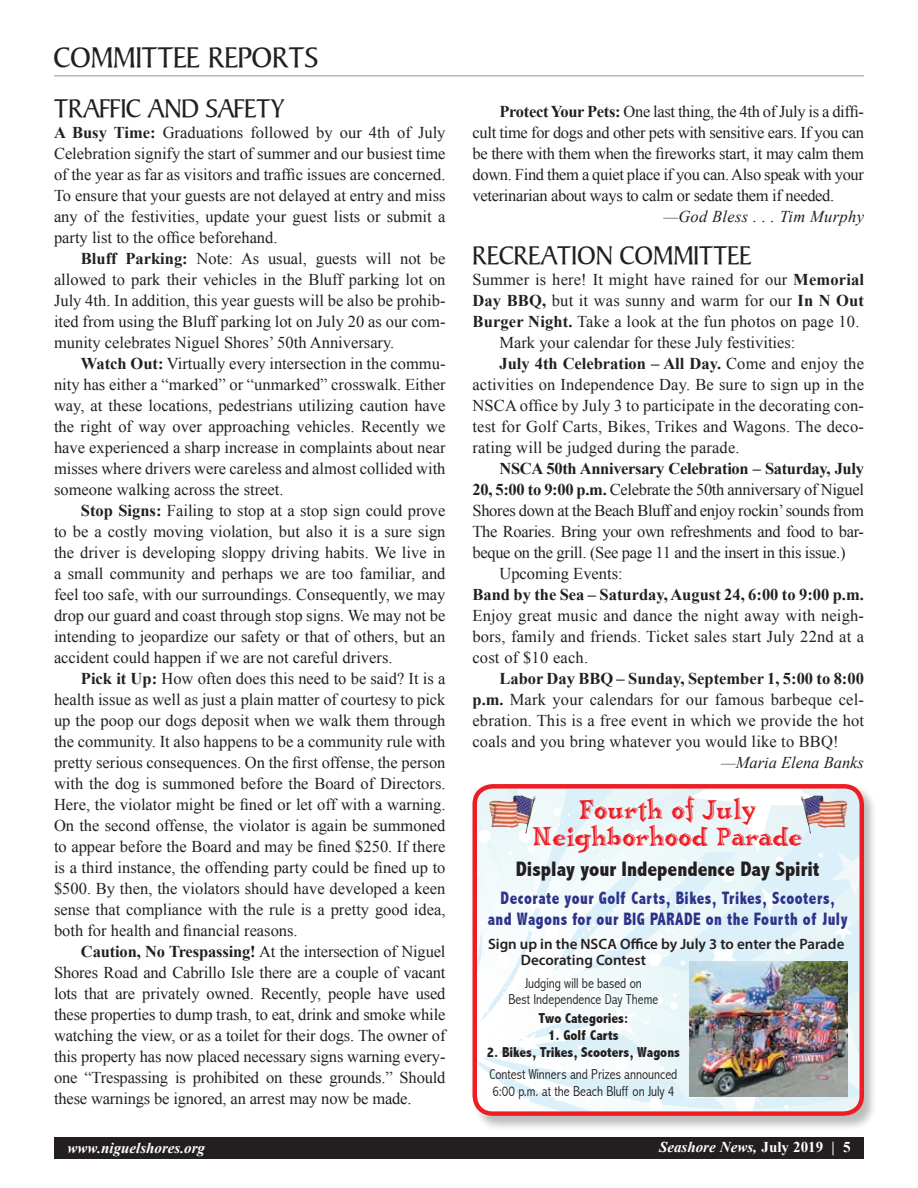
<style>
.page{position:relative;width:918px;height:1188px;background:#fff}
.page>*{position:absolute;margin:0;border:0;box-sizing:border-box;transform-origin:0 0}
.t1{font:30px "Persuasion S Si";color:#231f20}
.t2{font:27px "Persuasion S Si";color:#231f20}
.t3{font:27px/27px "Brainhead";color:#ee1d23;text-align:center;scale:.84 1}
.t4{font:800 condensed 21px "Abadi";color:#231f20}
.t5{font:800 condensed 18px/21px "Abadi";letter-spacing:.03em;color:#2d328a;text-align:center;scale:.9 1}
.t6{font:16.5px/21px "Times New Roman";color:#231f20;text-align:justify}
.t7{font:16.5px "Times New Roman";letter-spacing:-.02em;color:#231f20}
.t8{font:700 16.5px "Times New Roman";color:#231f20}
.t9{font:700 16.5px "Times New Roman";letter-spacing:-.02em;color:#231f20}
.t10{font:italic 16.5px "Times New Roman";letter-spacing:.02em;color:#231f20}
.t11{font:italic 16.5px "Times New Roman";color:#231f20}
.t12{font:600 15px/16.5px "Myriad Pro";color:#231f20}
.t13{font:italic 700 15px "Times New Roman";color:#fff}
.t14{font:300 condensed 14.4px/16.5px "Abadi";color:#231f20;text-align:center}
.t15{font:800 condensed 14.4px "Abadi";color:#231f20}
.s1{font-weight:700}
.s2{font-weight:400}
.s3{font-style:normal}
</style>
<div class="page">
<div style="left:54px;top:1137px;width:810px;height:21px;background:#231f20"></div>
<hr style="left:54px;top:75px;width:810px;height:1px;background:#939598">
<div style="left:472px;top:784px;width:405px;height:347px;background:#231f20;opacity:.3"></div>
<svg style="left:472px;top:784px;width:390px;height:332px"></svg>
<div style="left:472px;top:784px;width:392px;height:332px;border:4px solid #ee1d23;border-radius:18px"></div>
<img style="left:801px;top:796px;width:46px;height:37px">
<img style="left:489px;top:796px;width:47px;height:37px">
<img style="left:690px;top:962px;width:158px;height:135px">
<h1 class="t1" style="left:54px;top:40px;width:266px">COMMITTEE REPORTS</h1>
<h2 class="t2" style="left:54px;top:94px;width:232px">TRAFFIC AND SAFETY</h2>
<p class="t6" style="left:54px;top:122px;width:393px"><span class="s1">A Busy Time:</span> Graduations followed by our 4th of July Celebration signify the start of summer and our busiest time of the year as far as visitors and traffic issues are concerned.<br>To ensure that your guests are not delayed at entry and miss any of the festivities, update your guest lists or submit a party list to the office beforehand.</p>
<p class="t6" style="left:54px;top:248px;width:393px;text-indent:27px"><span class="s1">Bluff Parking:</span> Note: As usual, guests will not be allowed to park their vehicles in the Bluff parking lot on July 4th. In addition, this year guests will be also be prohib&shy;ited from using the Bluff parking lot on July 20 as our com&shy;munity celebrates Niguel Shores’ 50th Anniversary.</p>
<p class="t6" style="left:54px;top:353px;width:393px;text-indent:27px"><span class="s1">Watch Out:</span> Virtually every intersection in the commu&shy;nity has either a “marked” or “unmarked” crosswalk. Either way, at these locations, pedestrians utilizing caution have the right of way over approaching vehicles. Recently we have experienced a sharp increase in complaints about near misses where drivers were careless and almost collided with someone walking across the street.</p>
<p class="t6" style="left:54px;top:500px;width:393px;text-indent:27px"><span class="s1">Stop Signs:</span> Failing to stop at a stop sign could prove to be a costly moving violation, but also it is a sure sign the driver is developing sloppy driving habits. We live in a small community and perhaps we are too familiar, and feel too safe, with our surroundings. Consequently, we may drop our guard and coast through stop signs. We may not be intending to jeopardize our safety or that of others, but an accident could happen if we are not careful drivers.</p>
<p class="t6" style="left:54px;top:668px;width:393px;text-indent:27px"><span class="s1">Pick it Up:</span> How often does this need to be said? It is a health issue as well as just a plain matter of courtesy to pick up the poop our dogs deposit when we walk them through the community. It also happens to be a community rule with pretty serious consequences. On the first offense, the person with the dog is summoned before the Board of Directors.<br>Here, the violator might be fined or let off with a warning.<br>On the second offense, the violator is again be summoned to appear before the Board and may be fined $250. If there is a third instance, the offending party could be fined up to $500. By then, the violators should have developed a keen sense that compliance with the rule is a pretty good idea, both for health and financial reasons.</p>
<p class="t6" style="left:54px;top:941px;width:393px;text-indent:27px"><span class="s1">Caution, No Trespassing!</span> At the intersection of Niguel Shores Road and Cabrillo Isle there are a couple of vacant lots that are privately owned. Recently, people have used these properties to dump trash, to eat, drink and smoke while watching the view, or as a toilet for their dogs. The owner of this property has now placed necessary signs warning every&shy;one “Trespassing is prohibited on these grounds.” Should these warnings be ignored, an arrest may now be made.</p>
<p class="t6" style="left:473px;top:101px;width:393px;text-indent:27px"><span class="s1">Protect Your Pets:</span> One last thing, the 4th of July is a diffi&shy;cult time for dogs and other pets with sensitive ears. If you can be there with them when the fireworks start, it may calm them down. Find them a quiet place if you can. Also speak with your veterinarian about ways to calm or sedate them if needed.</p>
<p class="t10" style="left:663px;top:205px;width:202px">—God Bless . . . Tim Murphy</p>
<h2 class="t2" style="left:472px;top:241px;width:281px">RECREATION COMMITTEE</h2>
<p class="t6" style="left:472px;top:269px;width:393px">Summer is here! It might have rained for our <span class="s1">Memorial</span></p>
<p class="t6" style="left:472px;top:290px;width:393px"><span class="s1">Day BBQ,</span> but it was sunny and warm for our <span class="s1">In N Out</span></p>
<p class="t6" style="left:472px;top:311px;width:389px"><span class="s1">Burger Night.</span> Take a look at the fun photos on page 10.</p>
<p class="t6" style="left:499px;top:332px;width:298px">Mark your calendar for these July festivities:</p>
<p class="t8" style="left:499px;top:352px;width:366px">July 4th Celebration – All Day. <span class="s2">Come and enjoy the</span></p>
<p class="t6" style="left:472px;top:374px;width:393px">activities on Independence Day. Be sure to sign up in the</p>
<p class="t6" style="left:472px;top:395px;width:393px">NSCA office by July 3 to participate in the decorating con-</p>
<p class="t6" style="left:472px;top:416px;width:393px">test for Golf Carts, Bikes, Trikes and Wagons. The deco-</p>
<p class="t6" style="left:472px;top:437px;width:269px">rating will be judged during the parade.</p>
<p class="t9" style="left:499px;top:457px;width:366px">NSCA 50th Anniversary Celebration – Saturday, July</p>
<p class="t7" style="left:472px;top:478px;width:393px"><span class="s1">20, 5:00 to 9:00 p.m.</span> Celebrate the 50th anniversary of Niguel</p>
<p class="t7" style="left:472px;top:499px;width:393px">Shores down at the Beach Bluff and enjoy rockin’ sounds from</p>
<p class="t7" style="left:472px;top:520px;width:393px">The Roaries. Bring your own refreshments and food to bar-</p>
<p class="t7" style="left:472px;top:541px;width:375px">beque on the grill. (See page 11 and the insert in this issue.)</p>
<p class="t6" style="left:499px;top:563px;width:125px">Upcoming Events:</p>
<p class="t8" style="left:472px;top:583px;width:393px">Band by the Sea – Saturday, August 24, 6:00 to 9:00 p.m.</p>
<p class="t6" style="left:472px;top:605px;width:393px">Enjoy great music and dance the night away with neigh&shy;bors, family and friends. Ticket sales start July 22nd at a cost of $10 each.</p>
<p class="t6" style="left:472px;top:668px;width:393px;text-indent:27px"><span class="s1">Labor Day BBQ – Sunday, September 1, 5:00 to 8:00 p.m.</span> Mark your calendars for our famous barbeque cel&shy;ebration. This is a free event in which we provide the hot coals and you bring whatever you would like to BBQ!</p>
<p class="t11" style="left:721px;top:751px;width:144px">—Maria Elena Banks</p>
<h2 class="t3" style="left:533px;top:798px;width:323px">Fourth of July<br>Neighborhood Parade</h2>
<p class="t4" style="left:516px;top:857px;width:305px">Display your Independence Day Spirit</p>
<p class="t5" style="left:488px;top:887px;width:401px">Decorate your Golf Carts, Bikes, Trikes, Scooters, and Wagons for our BIG PARADE on the Fourth of July</p>
<p class="t12" style="left:521px;top:935px;width:325px;text-indent:-33px">Sign up in the NSCA Office by July 3 to enter the Parade<br>Decorating Contest</p>
<p class="t14" style="left:509px;top:975px;width:151px">Judging will be based on<br>Best Independence Day Theme</p>
<p class="t15" style="left:539px;top:1010px;width:91px">Two Categories:</p>
<p class="t15" style="left:548px;top:1027px;width:72px">1. Golf Carts</p>
<p class="t15" style="left:487px;top:1044px;width:195px">2. Bikes, Trikes, Scooters, Wagons</p>
<p class="t14" style="left:490px;top:1066px;width:189px;text-align:left">Contest Winners and Prizes announced<br>6:00 p.m. at the Beach Bluff on July 4</p>
<p class="t13" style="left:68px;top:1138px;width:139px">www.niguelshores.org</p>
<p class="t13" style="left:659px;top:1137px;width:193px">Seashore News, <span class="s3">July 2019 | 5</span></p>
</div>
